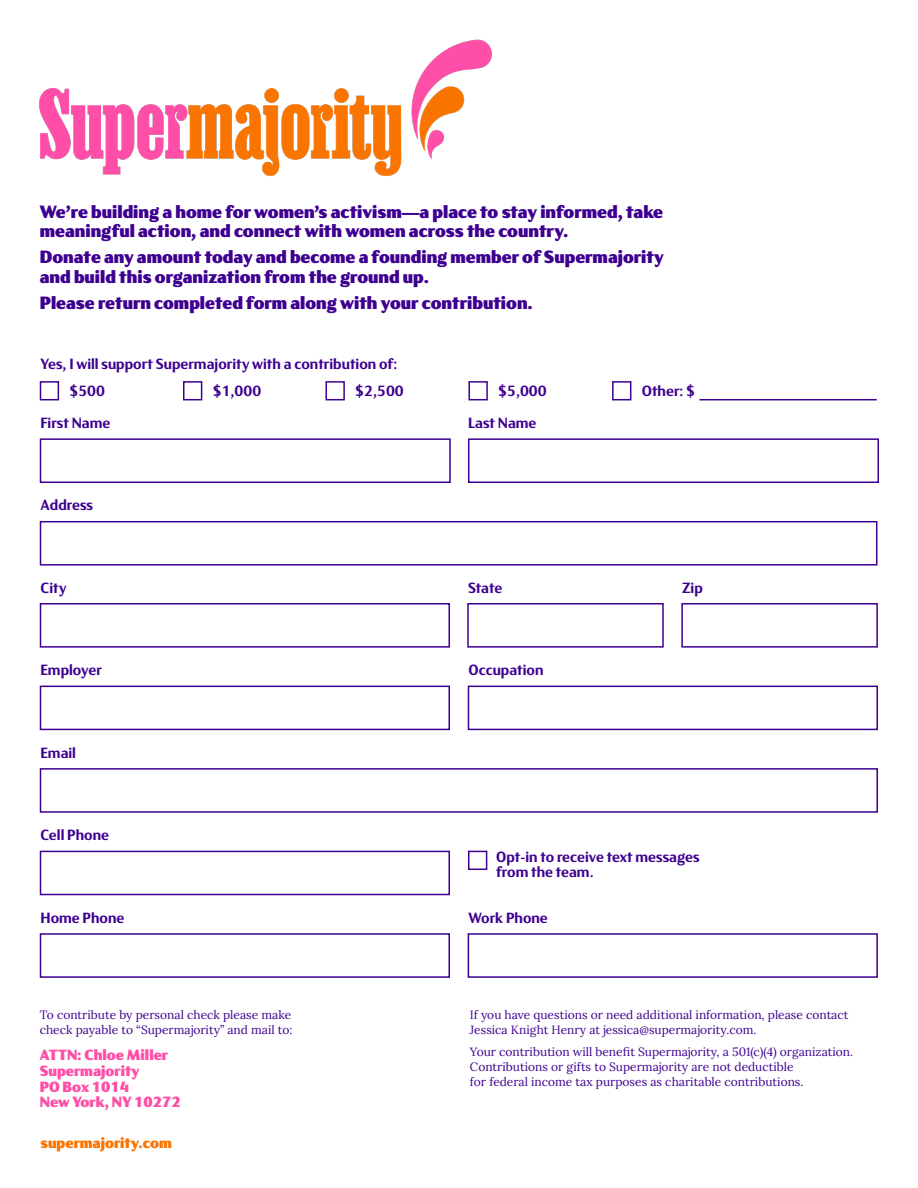
<style>
.page{position:relative;width:918px;height:1188px;background:#fff}
.page>*{position:absolute;margin:0;border:0;box-sizing:border-box;transform-origin:0 0}
.t1{font:800 18px/19.5px "FS Blake";color:#3e0090}
.t2{font:700 15px/15px "FS Blake";color:#3e0090}
.t3{font:800 15px/15.8px "FS Blake";color:#ff4ea7}
.t4{font:800 15px "FS Blake";color:#fa7500}
.t5{font:12px/15px "Lora";color:#3e0090}
</style>
<div class="page">
<div style="left:40px;top:438px;width:411px;height:45px;border:2px solid #3e0090"></div>
<div style="left:468px;top:438px;width:411px;height:45px;border:2px solid #3e0090"></div>
<div style="left:40px;top:521px;width:838px;height:45px;border:2px solid #3e0090"></div>
<div style="left:40px;top:686px;width:410px;height:44px;border:2px solid #3e0090"></div>
<div style="left:468px;top:686px;width:410px;height:44px;border:2px solid #3e0090"></div>
<div style="left:40px;top:768px;width:838px;height:45px;border:2px solid #3e0090"></div>
<div style="left:40px;top:933px;width:410px;height:45px;border:2px solid #3e0090"></div>
<div style="left:468px;top:933px;width:410px;height:45px;border:2px solid #3e0090"></div>
<div style="left:40px;top:603px;width:410px;height:45px;border:2px solid #3e0090"></div>
<div style="left:467px;top:603px;width:197px;height:45px;border:2px solid #3e0090"></div>
<div style="left:681px;top:603px;width:197px;height:45px;border:2px solid #3e0090"></div>
<div style="left:40px;top:381px;width:19px;height:19px;border:2px solid #3e0090"></div>
<div style="left:183px;top:381px;width:19px;height:19px;border:2px solid #3e0090"></div>
<div style="left:326px;top:381px;width:19px;height:19px;border:2px solid #3e0090"></div>
<div style="left:468px;top:381px;width:20px;height:19px;border:2px solid #3e0090"></div>
<div style="left:612px;top:381px;width:19px;height:19px;border:2px solid #3e0090"></div>
<hr style="left:699px;top:399px;width:178px;height:1px;background:#3e0090">
<img style="left:39px;top:39px;width:453px;height:137px">
<div style="left:40px;top:851px;width:410px;height:44px;border:2px solid #3e0090"></div>
<div style="left:468px;top:851px;width:19px;height:19px;border:2px solid #3e0090"></div>
<h1 class="t1" style="left:40px;top:201px;width:625px">We’re building a home for women’s activism—a place to stay informed, take meaningful action, and connect with women across the country.</h1>
<h1 class="t1" style="left:40px;top:246px;width:626px">Donate any amount today and become a founding member of Supermajority and build this organization from the ground up.</h1>
<h1 class="t1" style="left:40px;top:292px;width:495px">Please return completed form along with your contribution.</h1>
<p class="t2" style="left:40px;top:356px;width:358px">Yes, I will support Supermajority with a contribution of:</p>
<p class="t2" style="left:70px;top:383px;width:37px">$500</p>
<p class="t2" style="left:213px;top:383px;width:50px">$1,000</p>
<p class="t2" style="left:355px;top:383px;width:50px">$2,500</p>
<p class="t2" style="left:498px;top:383px;width:50px">$5,000</p>
<p class="t2" style="left:642px;top:383px;width:55px">Other: $</p>
<p class="t2" style="left:40px;top:415px;width:71px">First Name</p>
<p class="t2" style="left:468px;top:415px;width:70px">Last Name</p>
<p class="t2" style="left:40px;top:497px;width:54px">Address</p>
<p class="t2" style="left:40px;top:580px;width:28px">City</p>
<p class="t2" style="left:468px;top:580px;width:36px">State</p>
<p class="t2" style="left:682px;top:580px;width:22px">Zip</p>
<p class="t2" style="left:40px;top:662px;width:63px">Employer</p>
<p class="t2" style="left:468px;top:662px;width:77px">Occupation</p>
<p class="t2" style="left:40px;top:744px;width:37px">Email</p>
<p class="t2" style="left:40px;top:827px;width:70px">Cell Phone</p>
<p class="t2" style="left:496px;top:849px;width:205px">Opt-in to receive text messages from the team.</p>
<p class="t2" style="left:40px;top:909px;width:85px">Home Phone</p>
<p class="t2" style="left:468px;top:909px;width:81px">Work Phone</p>
<p class="t5" style="left:40px;top:1006px;width:254px">To contribute by personal check please make check payable to “Supermajority” and mail to:</p>
<p class="t3" style="left:40px;top:1046px;width:142px">ATTN: Chloe Miller<br>Supermajority<br>PO Box 1014<br>New York, NY 10272</p>
<p class="t4" style="left:40px;top:1131px;width:133px">supermajority.com</p>
<p class="t5" style="left:470px;top:1006px;width:380px">If you have questions or need additional information, please contact<br>Jessica Knight Henry at jessica@supermajority.com.</p>
<p class="t5" style="left:470px;top:1043px;width:385px">Your contribution will benefit Supermajority, a 501(c)(4) organization.<br>Contributions or gifts to Supermajority are not deductible<br>for federal income tax purposes as charitable contributions.</p>
</div>
